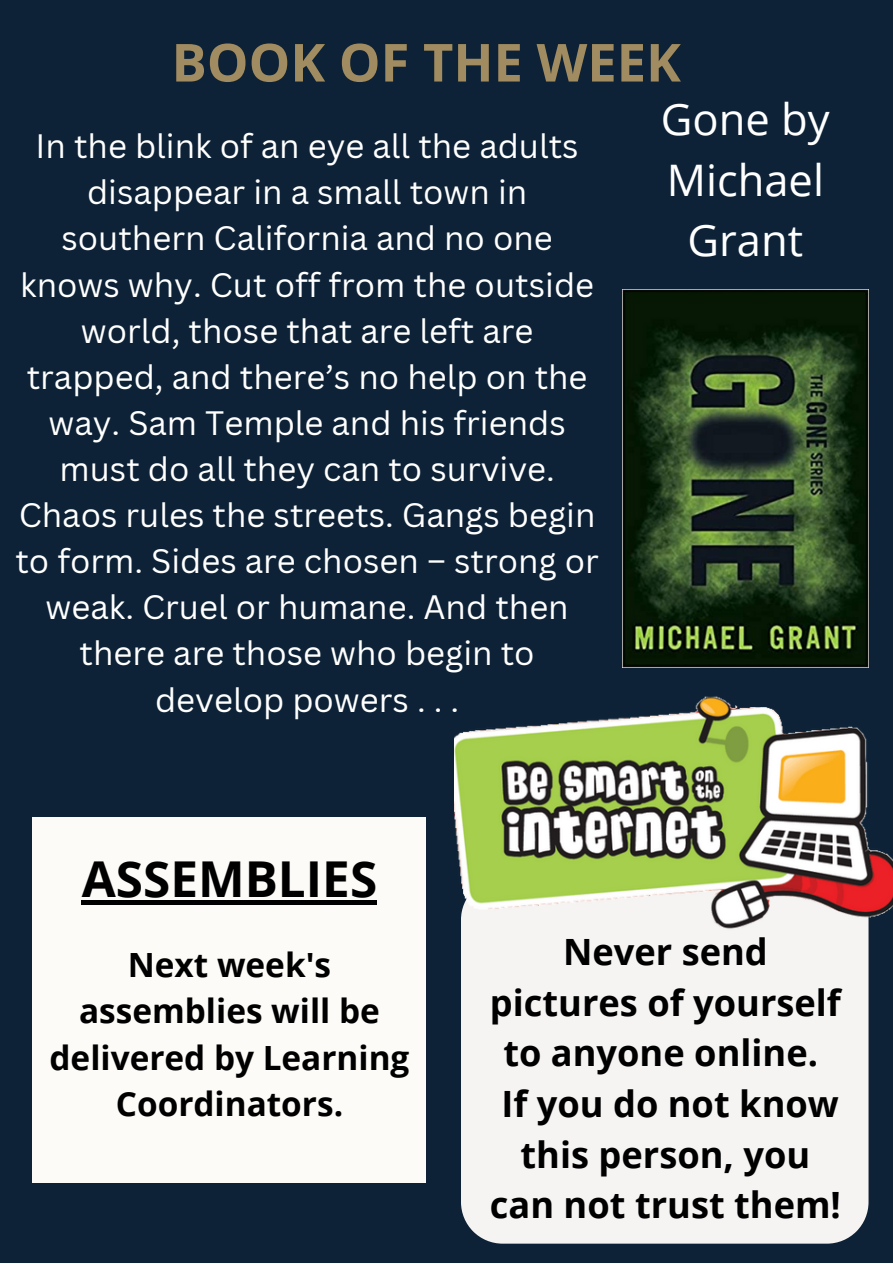
<style>
.page{position:relative;width:893px;height:1264px;background:#fff}
.page>*{position:absolute;margin:0;border:0;box-sizing:border-box;transform-origin:0 0}
.t1{font:700 52.5px "Open Sans";color:#a18b60}
.t2{font:700 49.5px "Open Sans";color:#000}
.t3{font:43.5px/60.8px "Open Sans";color:#fff;text-align:center}
.t4{font:700 36.15px/50.6px "Open Sans";color:#000;text-align:center}
.t5{font:700 33.3px/46px "Open Sans";color:#000;text-align:center}
.t6{font:33px/46px "Canva Sans";color:#fff;text-align:center}
</style>
<div class="page">
<div style="left:0;top:0;width:892px;height:1262px;background:#0d2236"></div>
<div style="left:461px;top:930px;width:407px;height:313px;background:#f6f3f3"></div>
<img style="left:454px;top:696px;width:438px;height:234px">
<div style="left:33px;top:817px;width:393px;height:365px;background:#fdfbf8"></div>
<img style="left:622px;top:289px;width:246px;height:378px">
<hr style="left:82px;top:900px;width:295px;height:4px;background:#000">
<p class="t1" style="left:171px;top:25px;width:511px">BOOK OF THE WEEK</p>
<p class="t6" style="left:15px;top:122px;width:585px">In the blink of an eye all the adults disappear in a small town in southern California and no one knows why. Cut off from the outside world, those that are left are trapped, and there’s no help on the way. Sam Temple and his friends must do all they can to survive.<br>Chaos rules the streets. Gangs begin to form. Sides are chosen – strong or weak. Cruel or humane. And then there are those who begin to develop powers . . .</p>
<p class="t2" style="left:82px;top:843px;width:297px">ASSEMBLIES</p>
<p class="t3" style="left:661px;top:88px;width:170px">Gone by<br>Michael<br>Grant</p>
<p class="t5" style="left:49px;top:941px;width:361px">Next week's assemblies will be delivered by Learning<br>Coordinators.</p>
<p class="t4" style="left:490px;top:925px;width:352px">Never send pictures of yourself to anyone online.<br>If you do not know this person, you can not trust them!</p>
</div>
